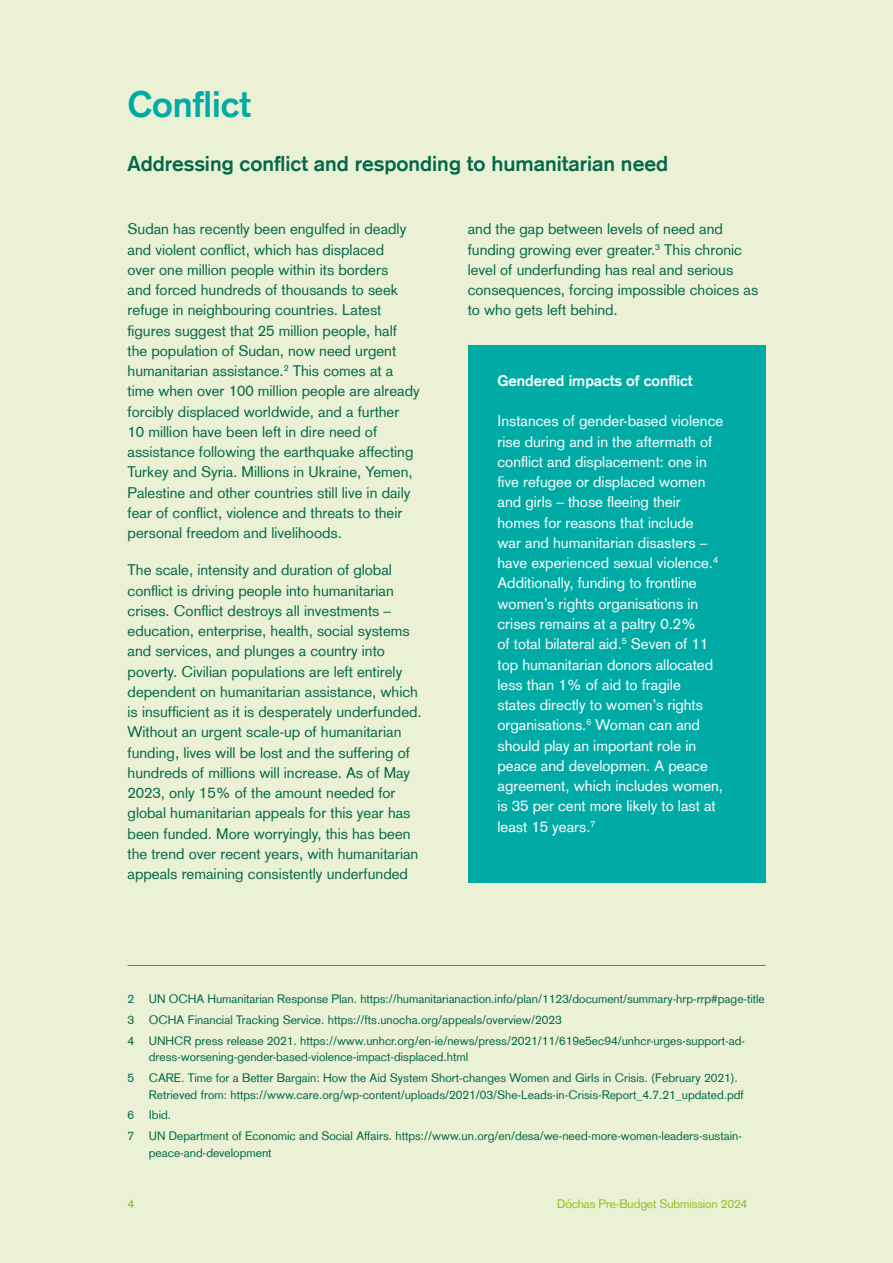
<style>
.page{position:relative;width:893px;height:1263px;background:#ebf1d4}
.page>*{position:absolute;margin:0;border:0;box-sizing:border-box;transform-origin:0 0}
.t1{font:700 36px "Basic Commercial LT";color:#00aaa5}
.t2{font:700 21px "Basic Commercial LT";color:#04694a}
.t3{font:15px/20.2px "Basic Commercial LT Com";color:#04694a}
.t4{font:15px/20.2px "Basic Commercial LT Com";color:#fff}
.t5{font:700 15px "Basic Commercial LT";color:#fff}
.t6{font:12px/20.7px "Basic Commercial LT Com";color:#04694a}
.t7{font:12px "Basic Commercial LT Com";letter-spacing:-.01em;color:#92be25}
</style>
<div class="page">
<hr style="left:128px;top:965px;width:637px;height:1px;background:#00aaa5">
<div style="left:468px;top:345px;width:297px;height:538px;background:#00aba6"></div>
<h1 class="t1" style="left:128px;top:83px;width:125px">Conflict</h1>
<h2 class="t2" style="left:128px;top:151px;width:542px">Addressing conflict and responding to humanitarian need</h2>
<p class="t3" style="left:128px;top:219px;width:294px">Sudan has recently been engulfed in deadly and violent conflict, which has displaced<br>over one million people within its borders<br>and forced hundreds of thousands to seek refuge in neighbouring countries. Latest figures suggest that 25 million people, half the population of Sudan, now need urgent humanitarian assistance.<sup>2</sup> This comes at a time when over 100 million people are already forcibly displaced worldwide, and a further<br>10 million have been left in dire need of assistance following the earthquake affecting Turkey and Syria. Millions in Ukraine, Yemen, Palestine and other countries still live in daily fear of conflict, violence and threats to their personal freedom and livelihoods.</p>
<p class="t3" style="left:128px;top:560px;width:296px">The scale, intensity and duration of global conflict is driving people into humanitarian crises. Conflict destroys all investments – education, enterprise, health, social systems and services, and plunges a country into poverty. Civilian populations are left entirely dependent on humanitarian assistance, which is insufficient as it is desperately underfunded.<br>Without an urgent scale-up of humanitarian funding, lives will be lost and the suffering of hundreds of millions will increase. As of May 2023, only 15% of the amount needed for global humanitarian appeals for this year has been funded. More worryingly, this has been the trend over recent years, with humanitarian appeals remaining consistently underfunded</p>
<p class="t3" style="left:468px;top:219px;width:292px">and the gap between levels of need and funding growing ever greater.<sup>3</sup> This chronic level of underfunding has real and serious consequences, forcing impossible choices as to who gets left behind.</p>
<p class="t5" style="left:497px;top:372px;width:197px">Gendered impacts of conflict</p>
<p class="t4" style="left:497px;top:411px;width:227px">Instances of gender-based violence rise during and in the aftermath of conflict and displacement: one in five refugee or displaced women and girls – those fleeing their homes for reasons that include<br>war and humanitarian disasters – have experienced sexual violence.<sup>4<br></sup>Additionally, funding to frontline women’s rights organisations in crises remains at a paltry 0.2%<br>of total bilateral aid.<sup>5</sup> Seven of 11 top humanitarian donors allocated less than 1% of aid to fragile<br>states directly to women’s rights organisations.<sup>6</sup> Woman can and should play an important role in peace and developmen. A peace agreement, which includes women, is 35 per cent more likely to last at least 15 years.<sup>7</sup></p>
<p class="t6" style="left:128px;top:989px;width:639px">2 UN OCHA Humanitarian Response Plan. https://humanitarianaction.info/plan/1123/document/summary-hrp-rrp#page-title<br>3 OCHA Financial Tracking Service. https://fts.unocha.org/appeals/overview/2023<br>4 UNHCR press release 2021. https://www.unhcr.org/en-ie/news/press/2021/11/619e5ec94/unhcr-urges-support-ad-</p>
<p class="t6" style="left:128px;top:1047px;width:612px;text-indent:21px">dress-worsening-gender-based-violence-impact-displaced.html<br>5 CARE. Time for a Better Bargain: How the Aid System Short-changes Women and Girls in Crisis. (February 2021).</p>
<p class="t6" style="left:128px;top:1084px;width:618px;text-indent:21px">Retrieved from: https://www.care.org/wp-content/uploads/2021/03/She-Leads-in-Crisis-Report_4.7.21_updated.pdf<br>6 Ibid.<br>7 UN Department of Economic and Social Affairs. https://www.un.org/en/desa/we-need-more-women-leaders-sustain-</p>
<p class="t6" style="left:149px;top:1142px;width:124px">peace-and-development</p>
<p class="t7" style="left:128px;top:1196px;width:8px">4</p>
<p class="t7" style="left:557px;top:1196px;width:192px">Dóchas Pre-Budget Submission 2024</p>
</div>
